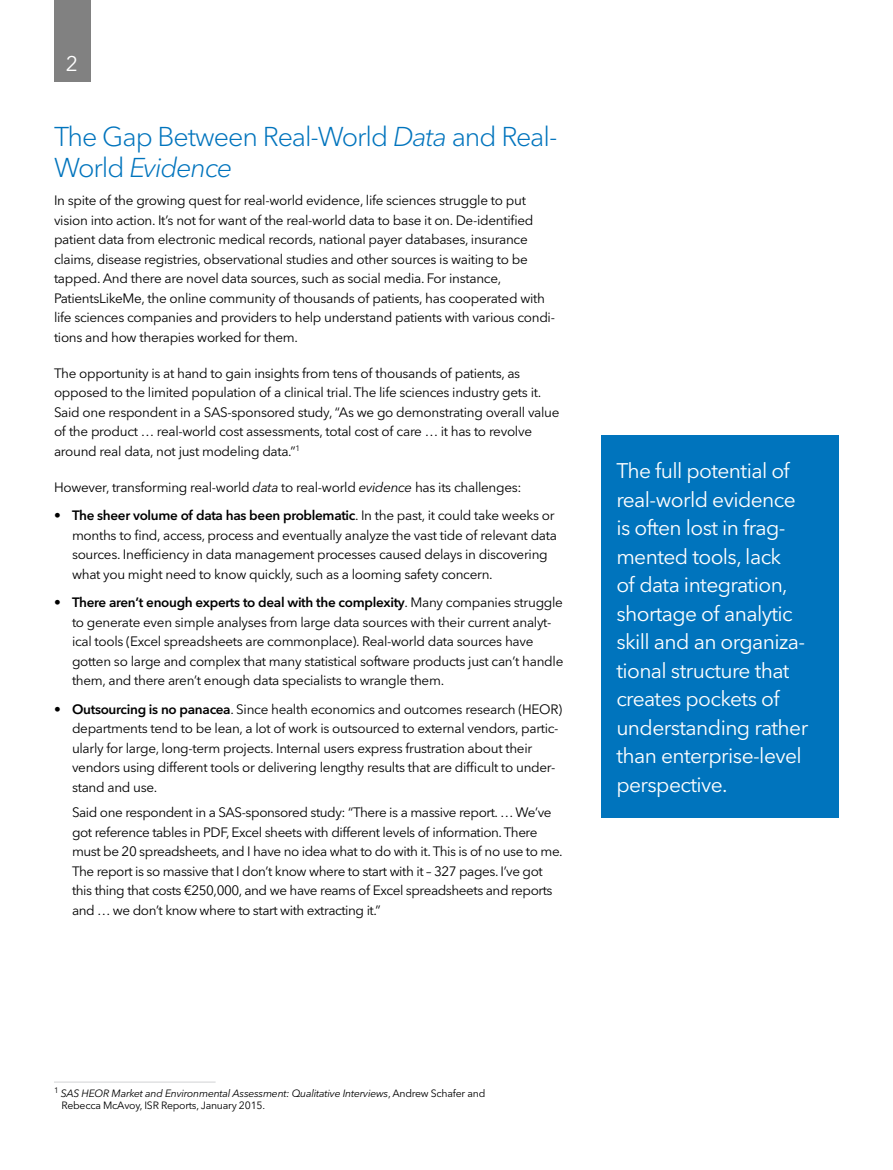
<style>
.page{position:relative;width:893px;height:1170px;background:#fff}
.page>*{position:absolute;margin:0;border:0;box-sizing:border-box;transform-origin:0 0}
.Head_1_Color___Groun{font:300 27px/30px "Avenir Next W1 G";letter-spacing:-.04em;color:#0074bd}
.Callout_Sidebar_-_wh{font:21px/28.5px "Avenir Next W1 G";letter-spacing:-.03em;color:#fff}
.Body{font:13.5px/19.5px "Avenir Next W1 G";letter-spacing:-.02em;color:#000}
.Bullet_list{font:13.5px/19.5px "Avenir Next W1 G";letter-spacing:-.035em;color:#000}
.Body_Before_bullet{font:13.5px "Avenir Next W1 G";letter-spacing:-.025em;color:#000}
.Footnote{font:italic 10.5px/12px "Avenir Next W1 G";letter-spacing:-.025em;color:#000}
.s1{font-style:italic}
.s2{font-weight:600}
.s3{font-style:normal}
</style>
<div class="page">
<div style="left:54px;top:0;width:36px;height:82px;background:#818181"></div>
<div style="left:601px;top:435px;width:238px;height:383px;background:#0074bd"></div>
<hr style="left:54px;top:1081px;width:162px;height:1px;background:#d1d2d4">
<h2 class="Callout_Sidebar_-_wh" style="left:66px;top:49px;width:14px">2</h2>
<p class="Head_1_Color___Groun" style="left:54px;top:122px;width:505px">The Gap Between Real-World <span class="s1">Data</span> and Real-<br>World <span class="s1">Evidence</span></p>
<p class="Body" style="left:54px;top:190px;width:502px">In spite of the growing quest for real-world evidence, life sciences struggle to put vision into action. It’s not for want of the real-world data to base it on. De-identified patient data from electronic medical records, national payer databases, insurance claims, disease registries, observational studies and other sources is waiting to be tapped. And there are novel data sources, such as social media. For instance, PatientsLikeMe, the online community of thousands of patients, has cooperated with life sciences companies and providers to help understand patients with various condi&shy;tions and how therapies worked for them.</p>
<p class="Body" style="left:54px;top:363px;width:507px">The opportunity is at hand to gain insights from tens of thousands of patients, as opposed to the limited population of a clinical trial. The life sciences industry gets it.<br>Said one respondent in a SAS-sponsored study, “As we go demonstrating overall value of the product … real-world cost assessments, total cost of care … it has to revolve around real data, not just modeling data.”<sup>1</sup></p>
<p class="Body_Before_bullet" style="left:54px;top:479px;width:469px">However, transforming real-world <span class="s1">data</span> to real-world <span class="s1">evidence</span> has its challenges:</p>
<p class="Body" style="left:72px;top:505px;width:486px;text-indent:-18px">• <span class="s2">The sheer volume of data has been problematic</span>. In the past, it could take weeks or months to find, access, process and eventually analyze the vast tide of relevant data sources. Inefficiency in data management processes caused delays in discovering what you might need to know quickly, such as a looming safety concern.</p>
<p class="Body" style="left:72px;top:592px;width:493px;text-indent:-18px">• <span class="s2">There aren’t enough experts to deal with the complexity</span>. Many companies struggle to generate even simple analyses from large data sources with their current analyt&shy;ical tools (Excel spreadsheets are commonplace). Real-world data sources have gotten so large and complex that many statistical software products just can’t handle them, and there aren’t enough data specialists to wrangle them.</p>
<p class="Body" style="left:72px;top:699px;width:492px;text-indent:-18px">• <span class="s2">Outsourcing is no panacea</span>. Since health economics and outcomes research (HEOR) departments tend to be lean, a lot of work is outsourced to external vendors, partic&shy;ularly for large, long-term projects. Internal users express frustration about their vendors using different tools or delivering lengthy results that are difficult to under&shy;stand and use.</p>
<p class="Bullet_list" style="left:72px;top:802px;width:492px">Said one respondent in a SAS-sponsored study: “There is a massive report. … We’ve got reference tables in PDF, Excel sheets with different levels of information. There must be 20 spreadsheets, and I have no idea what to do with it. This is of no use to me.<br>The report is so massive that I don’t know where to start with it – 327 pages. I’ve got this thing that costs €250,000, and we have reams of Excel spreadsheets and reports and … we don’t know where to start with extracting it.”</p>
<p class="Callout_Sidebar_-_wh" style="left:616px;top:456px;width:193px">The full potential of real-world evidence is often lost in frag&shy;mented tools, lack<br>of data integration, shortage of analytic skill and an organiza&shy;tional structure that creates pockets of understanding rather than enterprise-level perspective.</p>
<p class="Footnote" style="left:62px;top:1087px;width:425px;text-indent:-8px"><sup>1</sup> SAS HEOR Market and Environmental Assessment: Qualitative Interviews<span class="s3">, Andrew Schafer and<br>Rebecca McAvoy, ISR Reports, January 2015.</span></p>
</div>
